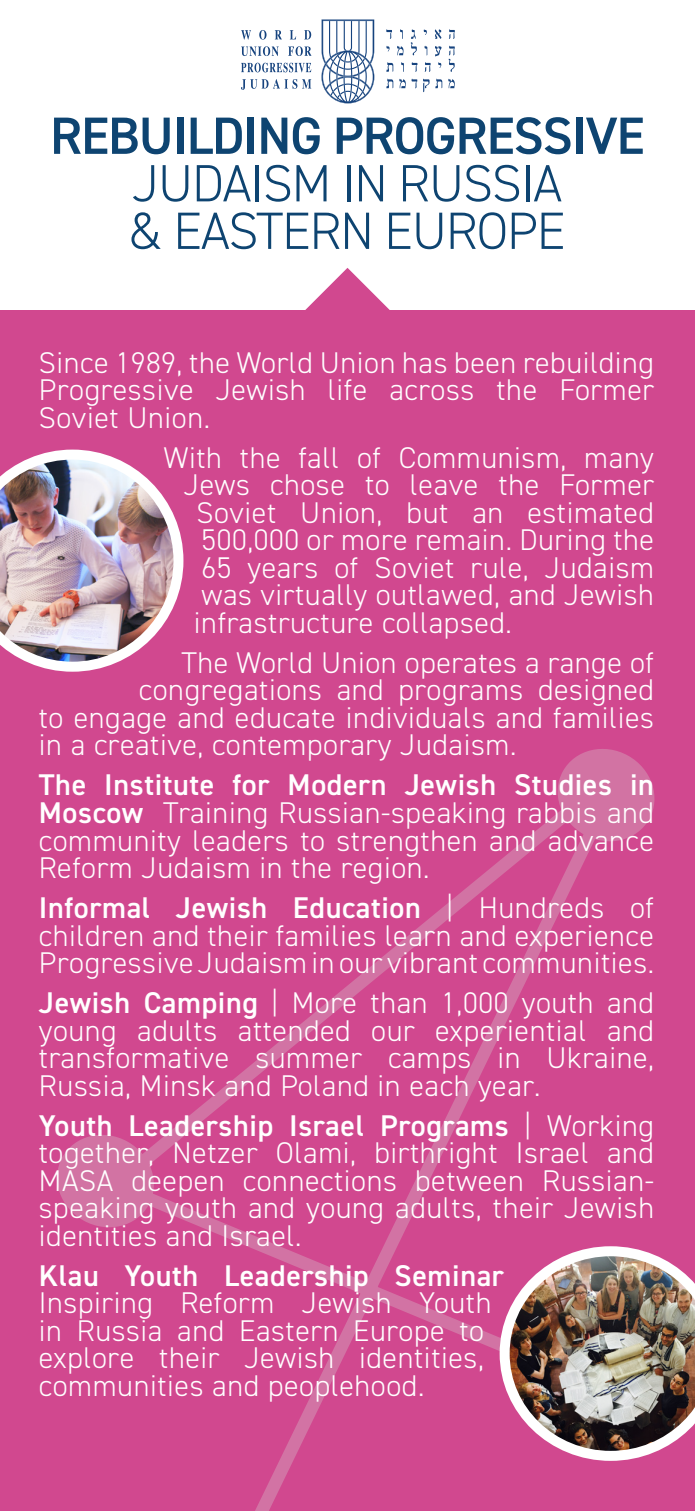
<style>
.page{position:relative;width:695px;height:1511px;background:#fff}
.page>*{position:absolute;margin:0;border:0;box-sizing:border-box;transform-origin:0 0}
.t1{font:300 52.5px "DIN2014";letter-spacing:-.02em;color:#0e4471}
.t2{font:600 52.5px "DIN2014";letter-spacing:-.02em;color:#0e4471}
.t3{font:300 30px/27.5px "DIN2014";letter-spacing:.02em;color:#fff;text-align:justify}
.s1{font-weight:600}
</style>
<div class="page">
<svg style="left:243px;top:268px;width:208px;height:43px"></svg>
<div style="left:0;top:311px;width:695px;height:1199px;background:#d1488f"></div>
<svg style="left:161px;top:819px;width:463px;height:691px"></svg>
<svg style="left:551px;top:749px;width:104px;height:98px"></svg>
<svg style="left:57px;top:1135px;width:104px;height:93px"></svg>
<img style="left:499px;top:1246px;width:196px;height:214px">
<img style="left:0;top:449px;width:183px;height:222px">
<svg style="left:241px;top:79px;width:70px;height:11px"></svg>
<svg style="left:241px;top:63px;width:70px;height:9px"></svg>
<div style="left:263px;top:46px;width:7px;height:10px;background:#91a6c2;border-radius:50%"></div>
<svg style="left:241px;top:47px;width:38px;height:9px"></svg>
<svg style="left:288px;top:47px;width:23px;height:9px"></svg>
<svg style="left:241px;top:30px;width:10px;height:10px"></svg>
<svg style="left:259px;top:30px;width:7px;height:10px"></svg>
<svg style="left:275px;top:30px;width:7px;height:9px"></svg>
<svg style="left:290px;top:30px;width:6px;height:9px"></svg>
<svg style="left:304px;top:30px;width:7px;height:9px"></svg>
<svg style="left:386px;top:79px;width:7px;height:9px"></svg>
<svg style="left:399px;top:79px;width:18px;height:9px"></svg>
<svg style="left:423px;top:79px;width:6px;height:13px"></svg>
<svg style="left:435px;top:79px;width:7px;height:9px"></svg>
<svg style="left:448px;top:79px;width:7px;height:9px"></svg>
<svg style="left:386px;top:62px;width:7px;height:10px"></svg>
<svg style="left:401px;top:62px;width:3px;height:10px"></svg>
<svg style="left:412px;top:62px;width:5px;height:10px"></svg>
<svg style="left:425px;top:62px;width:6px;height:10px"></svg>
<svg style="left:438px;top:62px;width:3px;height:6px"></svg>
<svg style="left:397px;top:46px;width:6px;height:9px"></svg>
<svg style="left:424px;top:46px;width:3px;height:9px"></svg>
<svg style="left:435px;top:46px;width:6px;height:10px"></svg>
<svg style="left:449px;top:46px;width:6px;height:26px"></svg>
<svg style="left:386px;top:29px;width:6px;height:10px"></svg>
<svg style="left:400px;top:29px;width:3px;height:10px"></svg>
<svg style="left:411px;top:29px;width:6px;height:26px"></svg>
<svg style="left:424px;top:29px;width:3px;height:6px"></svg>
<svg style="left:435px;top:29px;width:6px;height:10px"></svg>
<svg style="left:449px;top:29px;width:6px;height:10px"></svg>
<svg style="left:321px;top:19px;width:53px;height:84px"></svg>
<p class="t2" style="left:50px;top:101px;width:596px">REBUILDING PROGRESSIVE</p>
<p class="t1" style="left:132px;top:151px;width:431px">JUDAISM IN RUSSIA</p>
<p class="t1" style="left:129px;top:199px;width:438px">&amp; EASTERN EUROPE</p>
<p class="t3" style="left:39px;top:349px;width:617px">Since 1989, the World Union has been rebuilding Progressive Jewish life across the Former Soviet Union.</p>
<p class="t3" style="left:164px;top:444px;width:491px">With the fall of Communism, many</p>
<p class="t3" style="left:184px;top:471px;width:472px">Jews chose to leave the Former</p>
<p class="t3" style="left:196px;top:499px;width:459px">Soviet Union, but an estimated</p>
<p class="t3" style="left:201px;top:526px;width:454px">500,000 or more remain. During the</p>
<p class="t3" style="left:201px;top:554px;width:454px">65 years of Soviet rule, Judaism</p>
<p class="t3" style="left:201px;top:581px;width:454px">was virtually outlawed, and Jewish</p>
<p class="t3" style="left:194px;top:609px;width:319px">infrastructure collapsed.</p>
<p class="t3" style="left:181px;top:649px;width:474px">The World Union operates a range of</p>
<p class="t3" style="left:139px;top:676px;width:517px">congregations and programs designed</p>
<p class="t3" style="left:39px;top:704px;width:616px">to engage and educate individuals and families</p>
<p class="t3" style="left:39px;top:731px;width:479px">in a creative, contemporary Judaism.</p>
<p class="t3" style="left:39px;top:771px;width:617px"><span class="s1">The Institute for Modern Jewish Studies in Moscow</span> Training Russian-speaking rabbis and community leaders to strengthen and advance Reform Judaism in the region.</p>
<p class="t3" style="left:39px;top:894px;width:617px"><span class="s1">Informal Jewish Education</span> | Hundreds of children and their families learn and experience Progressive Judaism in our vibrant communities.</p>
<p class="t3" style="left:39px;top:989px;width:617px"><span class="s1">Jewish Camping</span> | More than 1,000 youth and young adults attended our experiential and transformative summer camps in Ukraine, Russia, Minsk and Poland in each year.</p>
<p class="t3" style="left:39px;top:1111px;width:617px"><span class="s1">Youth Leadership Israel Programs</span> | Working together, Netzer Olami, birthright Israel and MASA deepen connections between Russian&shy;speaking youth and young adults, their Jewish identities and Israel.</p>
<p class="t3" style="left:39px;top:1261px;width:467px;text-align:left"><span class="s1">Klau Youth Leadership Seminar<br></span>Inspiring Reform Jewish Youth in Russia and Eastern Europe to explore their Jewish identities, communities and peoplehood.</p>
</div>
